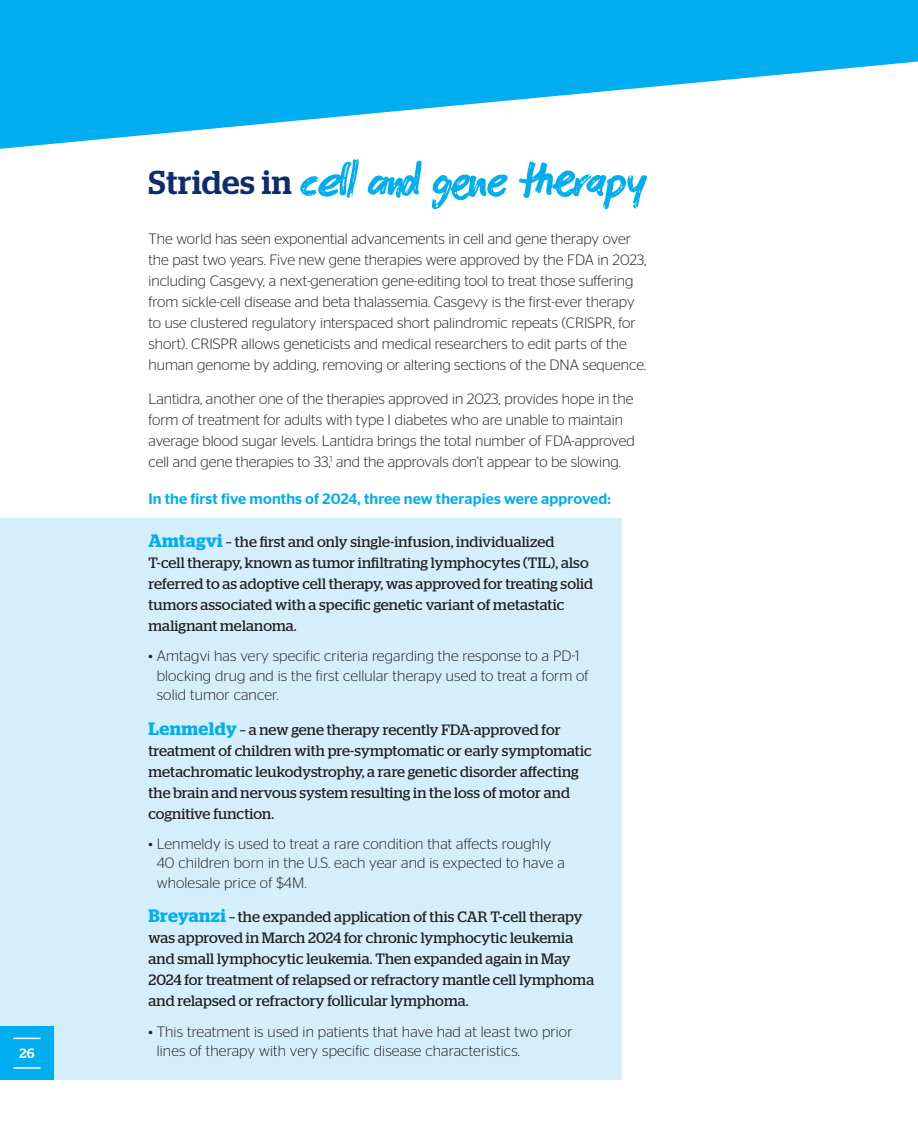
<style>
.page{position:relative;width:918px;height:1134px;background:#fff}
.page>*{position:absolute;margin:0;border:0;box-sizing:border-box;transform-origin:0 0}
.t1{font:54px "Markerfield";color:#00aeef}
.t2{font:300 15px/21px "Stag Sans";color:#231f20}
.t3{font:15px/21px "Stag";letter-spacing:.005em;color:#231f20}
.t4{font:500 15px "Stag Sans";letter-spacing:.01em;color:#00aeef}
.t5{font:500 13.5px "Stag";color:#fff}
.s1{font-family:"Stag";font-weight:500;font-size:33px;color:#0d2b6d}
.s2{font-weight:600;font-size:18px;color:#00aeef}
</style>
<div class="page">
<div style="left:0;top:519px;width:622px;height:561px;background:#d4effb"></div>
<svg style="left:0;top:0;width:918px;height:149px;fill:#00aeef"></svg>
<div style="left:0;top:1026px;width:54px;height:54px;background:#00aeef"></div>
<svg style="left:14px;top:1038px;width:26px;height:1px"></svg>
<hr style="left:14px;top:1067px;width:26px;height:2px;background:#fff">
<p class="t5" style="left:20px;top:1046px;width:16px">26</p>
<h1 class="t1" style="left:148px;top:147px;width:497px"><span class="s1">Strides in</span> cell and gene therapy</h1>
<p class="t2" style="left:148px;top:228px;width:499px">The world has seen exponential advancements in cell and gene therapy over the past two years. Five new gene therapies were approved by the FDA in 2023, including Casgevy, a next-generation gene-editing tool to treat those suffering from sickle-cell disease and beta thalassemia. Casgevy is the first-ever therapy to use clustered regulatory interspaced short palindromic repeats (CRISPR, for short). CRISPR allows geneticists and medical researchers to edit parts of the human genome by adding, removing or altering sections of the DNA sequence.</p>
<p class="t2" style="left:148px;top:388px;width:488px">Lantidra, another one of the therapies approved in 2023, provides hope in the form of treatment for adults with type I diabetes who are unable to maintain average blood sugar levels. Lantidra brings the total number of FDA-approved cell and gene therapies to 33,<sup>1</sup> and the approvals don’t appear to be slowing.</p>
<p class="t4" style="left:149px;top:490px;width:464px">In the first five months of 2024, three new therapies were approved:</p>
<p class="t3" style="left:148px;top:531px;width:446px"><span class="s2">Amtagvi</span> – the first and only single-infusion, individualized T-cell therapy, known as tumor infiltrating lymphocytes (TIL), also referred to as adoptive cell therapy, was approved for treating solid tumors associated with a specific genetic variant of metastatic malignant melanoma.</p>
<p class="t2" style="left:157px;top:646px;width:433px;line-height:19.5px;text-indent:-8px">• Amtagvi has very specific criteria regarding the response to a PD-1 blocking drug and is the first cellular therapy used to treat a form of solid tumor cancer.</p>
<p class="t3" style="left:148px;top:719px;width:445px"><span class="s2">Lenmeldy</span> – a new gene therapy recently FDA-approved for treatment of children with pre-symptomatic or early symptomatic metachromatic leukodystrophy, a rare genetic disorder affecting the brain and nervous system resulting in the loss of motor and cognitive function.</p>
<p class="t2" style="left:157px;top:834px;width:410px;line-height:19.5px;text-indent:-8px">• Lenmeldy is used to treat a rare condition that affects roughly<br>40 children born in the U.S. each year and is expected to have a wholesale price of $4M.</p>
<p class="t3" style="left:148px;top:907px;width:447px"><span class="s2">Breyanzi</span> – the expanded application of this CAR T-cell therapy was approved in March 2024 for chronic lymphocytic leukemia and small lymphocytic leukemia. Then expanded again in May 2024 for treatment of relapsed or refractory mantle cell lymphoma and relapsed or refractory follicular lymphoma.</p>
<p class="t2" style="left:157px;top:1022px;width:417px;line-height:19.5px;text-indent:-8px">• This treatment is used in patients that have had at least two prior lines of therapy with very specific disease characteristics.</p>
</div>
